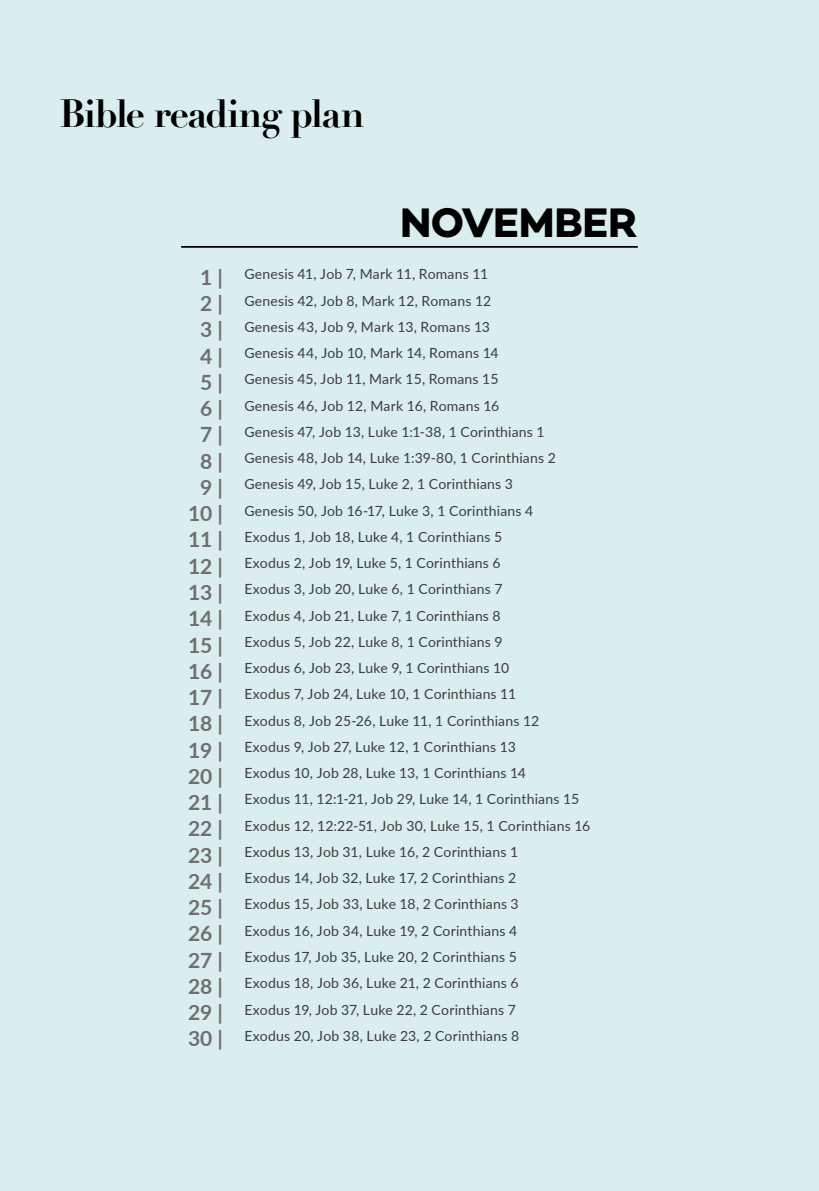
<style>
.page{position:relative;width:819px;height:1191px;background:#daeeef}
.page>*{position:absolute;margin:0;border:0;box-sizing:border-box;transform-origin:0 0}
.t1{font:700 42px "Campton";letter-spacing:-.01em;color:#000}
.t2{font:700 38.5px "Didot";letter-spacing:-.04em;color:#000}
.t3{font:700 21px/26.2px "Lato";color:#706f6f;text-align:center}
.t4{font:14px/26.2px "Lato";letter-spacing:.015em;color:#3c3c3b}
</style>
<div class="page">
<hr style="left:181px;top:246px;width:456px;height:2px;background:#000">
<h2 class="t2" style="left:60px;top:89px;width:306px">Bible reading plan</h2>
<h3 class="t3" style="left:188px;top:263px;width:36px">1 |<br>2 |<br>3 |<br>4 |<br>5 |<br>6 |<br>7 |<br>8 |<br>9 |<br>10 |<br>11 |<br>12 |<br>13 |<br>14 |<br>15 |<br>16 |<br>17 |<br>18 |<br>19 |<br>20 |<br>21 |<br>22 |<br>23 |<br>24 |<br>25 |<br>26 |<br>27 |<br>28 |<br>29 |<br>30 |</h3>
<h1 class="t1" style="left:400px;top:196px;width:239px">NOVEMBER</h1>
<p class="t4" style="left:244px;top:260px;width:347px">Genesis 41, Job 7, Mark 11, Romans 11<br>Genesis 42, Job 8, Mark 12, Romans 12<br>Genesis 43, Job 9, Mark 13, Romans 13<br>Genesis 44, Job 10, Mark 14, Romans 14<br>Genesis 45, Job 11, Mark 15, Romans 15<br>Genesis 46, Job 12, Mark 16, Romans 16<br>Genesis 47, Job 13, Luke 1:1-38, 1 Corinthians 1<br>Genesis 48, Job 14, Luke 1:39-80, 1 Corinthians 2<br>Genesis 49, Job 15, Luke 2, 1 Corinthians 3<br>Genesis 50, Job 16-17, Luke 3, 1 Corinthians 4<br>Exodus 1, Job 18, Luke 4, 1 Corinthians 5<br>Exodus 2, Job 19, Luke 5, 1 Corinthians 6<br>Exodus 3, Job 20, Luke 6, 1 Corinthians 7<br>Exodus 4, Job 21, Luke 7, 1 Corinthians 8<br>Exodus 5, Job 22, Luke 8, 1 Corinthians 9<br>Exodus 6, Job 23, Luke 9, 1 Corinthians 10<br>Exodus 7, Job 24, Luke 10, 1 Corinthians 11<br>Exodus 8, Job 25-26, Luke 11, 1 Corinthians 12<br>Exodus 9, Job 27, Luke 12, 1 Corinthians 13<br>Exodus 10, Job 28, Luke 13, 1 Corinthians 14<br>Exodus 11, 12:1-21, Job 29, Luke 14, 1 Corinthians 15<br>Exodus 12, 12:22-51, Job 30, Luke 15, 1 Corinthians 16<br>Exodus 13, Job 31, Luke 16, 2 Corinthians 1<br>Exodus 14, Job 32, Luke 17, 2 Corinthians 2<br>Exodus 15, Job 33, Luke 18, 2 Corinthians 3<br>Exodus 16, Job 34, Luke 19, 2 Corinthians 4<br>Exodus 17, Job 35, Luke 20, 2 Corinthians 5<br>Exodus 18, Job 36, Luke 21, 2 Corinthians 6<br>Exodus 19, Job 37, Luke 22, 2 Corinthians 7<br>Exodus 20, Job 38, Luke 23, 2 Corinthians 8</p>
</div>
